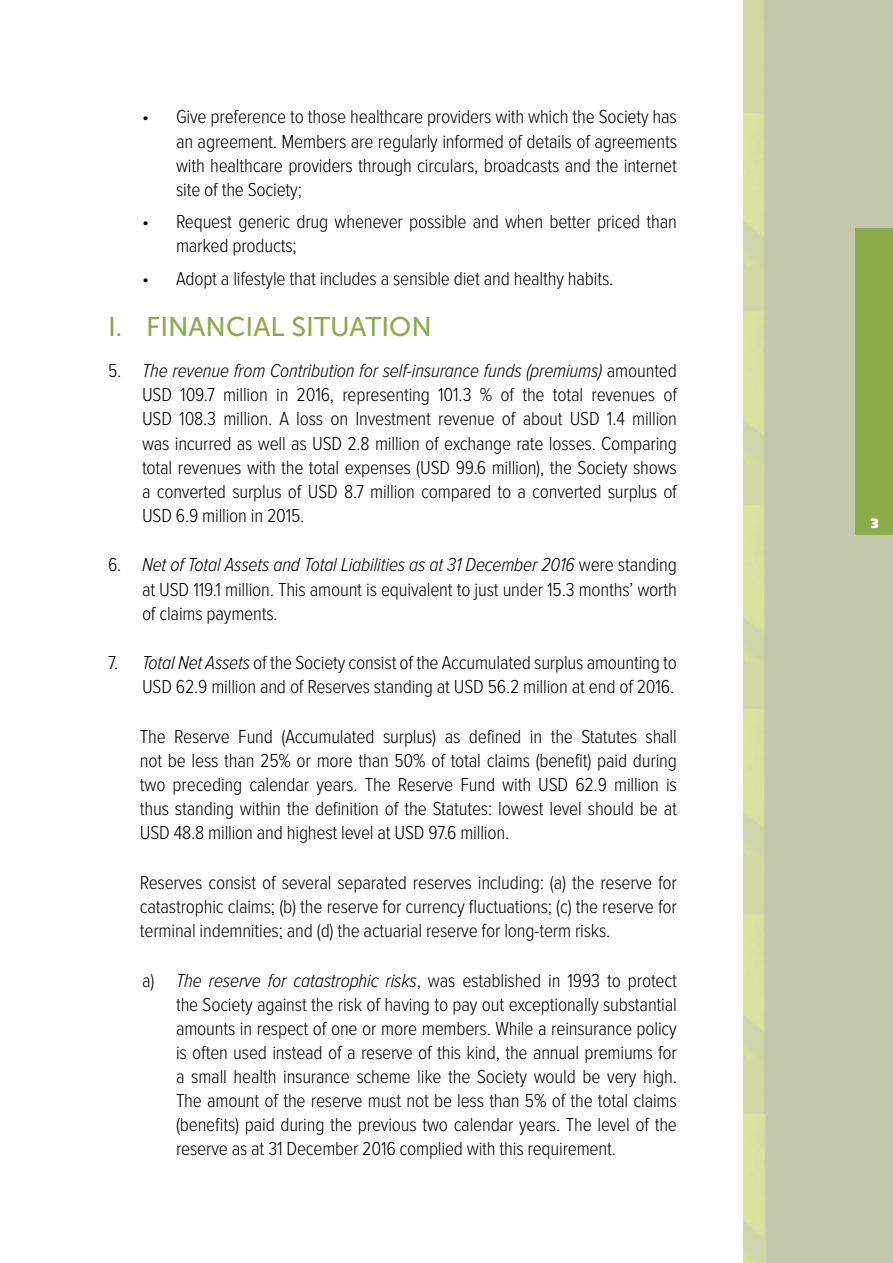
<style>
.page{position:relative;width:893px;height:1263px;background:#fff}
.page>*{position:absolute;margin:0;border:0;box-sizing:border-box;transform-origin:0 0}
.t1{font:27px "Museo Sans 500";color:#8cab4b}
.t2{font:300 19.5px/24.2px "Proxima Nova Cond";letter-spacing:-.01em;color:#000;text-align:justify}
.t3{font:900 13.5px "Frutiger LT Std";color:#fff}
.s1{font-style:italic}
</style>
<div class="page">
<img style="left:744px;top:0;width:149px;height:1263px">
<div style="left:855px;top:228px;width:38px;height:306px;background:#8cab4b"></div>
<p class="t2" style="left:176px;top:106px;width:502px;text-indent:-34px">• Give preference to those healthcare providers with which the Society has an agreement. Members are regularly informed of details of agreements with healthcare providers through circulars, broadcasts and the internet site of the Society;</p>
<p class="t2" style="left:176px;top:211px;width:502px;text-indent:-34px">• Request generic drug whenever possible and when better priced than marked products;</p>
<p class="t2" style="left:142px;top:267px;width:470px">• Adopt a lifestyle that includes a sensible diet and healthy habits.</p>
<h1 class="t1" style="left:108px;top:312px;width:325px">I. FINANCIAL SITUATION</h1>
<p class="t2" style="left:142px;top:360px;width:536px;text-indent:-34px">5. <span class="s1">The revenue from Contribution for self-insurance funds (premiums)</span> amounted USD 109.7 million in 2016, representing 101.3 % of the total revenues of USD 108.3 million. A loss on Investment revenue of about USD 1.4 million was incurred as well as USD 2.8 million of exchange rate losses. Comparing total revenues with the total expenses (USD 99.6 million), the Society shows a converted surplus of USD 8.7 million compared to a converted surplus of USD 6.9 million in 2015.</p>
<p class="t2" style="left:142px;top:554px;width:536px;text-indent:-34px">6. <span class="s1">Net of Total Assets and Total Liabilities as at 31 December 2016</span> were standing at USD 119.1 million. This amount is equivalent to just under 15.3 months’ worth of claims payments.</p>
<p class="t2" style="left:108px;top:651px;width:570px;text-align:right">7. <span class="s1">Total Net Assets</span> of the Society consist of the Accumulated surplus amounting to<br>USD 62.9 million and of Reserves standing at USD 56.2 million at end of 2016.</p>
<p class="t2" style="left:140px;top:725px;width:539px">The Reserve Fund (Accumulated surplus) as defined in the Statutes shall not be less than 25% or more than 50% of total claims (benefit) paid during two preceding calendar years. The Reserve Fund with USD 62.9 million is thus standing within the definition of the Statutes: lowest level should be at USD 48.8 million and highest level at USD 97.6 million.</p>
<p class="t2" style="left:140px;top:871px;width:539px">Reserves consist of several separated reserves including: (a) the reserve for catastrophic claims; (b) the reserve for currency fluctuations; (c) the reserve for terminal indemnities; and (d) the actuarial reserve for long-term risks.</p>
<p class="t2" style="left:176px;top:969px;width:502px;text-align:left;text-indent:-34px">a) <span class="s1">The reserve for catastrophic risks</span>, was established in 1993 to protect the Society against the risk of having to pay out exceptionally substantial amounts in respect of one or more members. While a reinsurance policy is often used instead of a reserve of this kind, the annual premiums for a small health insurance scheme like the Society would be very high.<br>The amount of the reserve must not be less than 5% of the total claims (benefits) paid during the previous two calendar years. The level of the reserve as at 31 December 2016 complied with this requirement.</p>
<p class="t3" style="left:871px;top:515px;width:9px">3</p>
</div>
